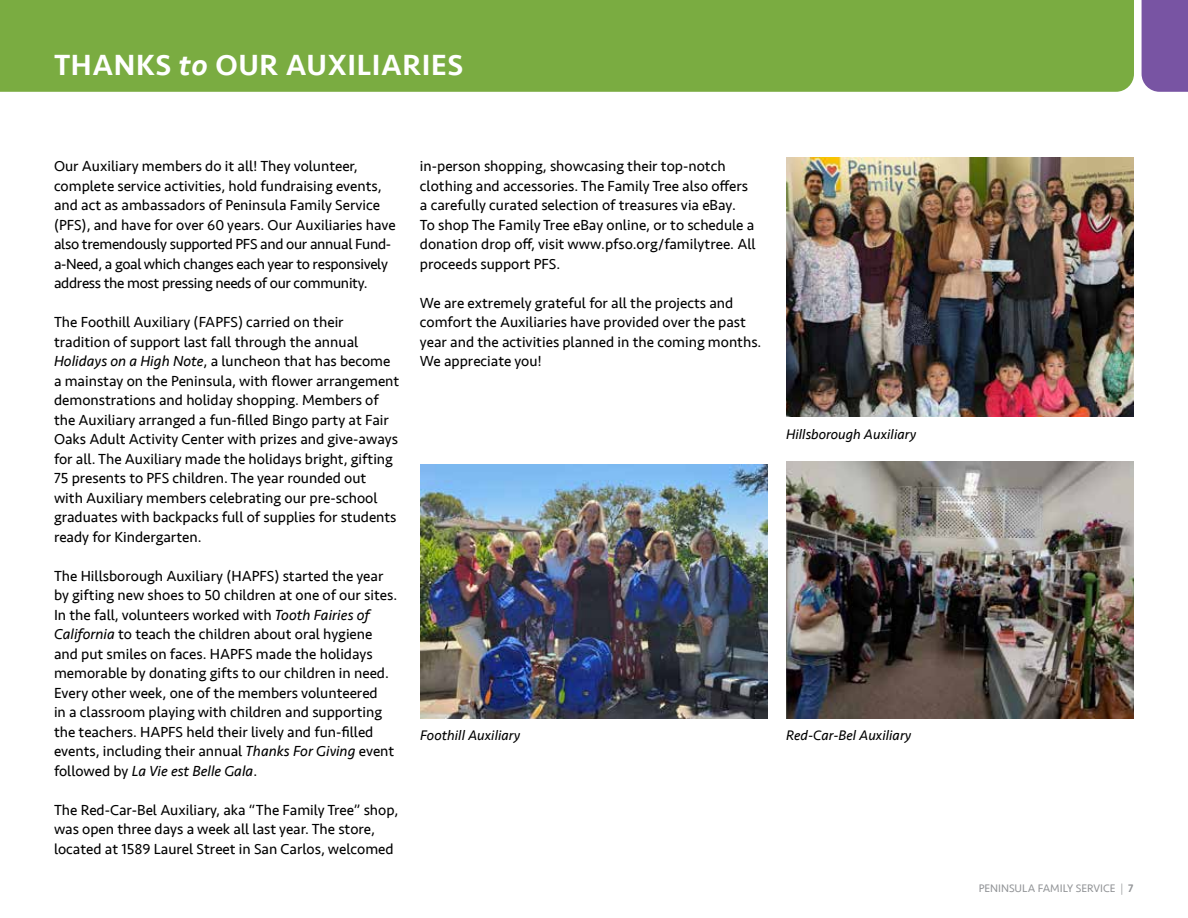
<style>
.page{position:relative;width:1188px;height:918px;background:#fff}
.page>*{position:absolute;margin:0;border:0;box-sizing:border-box;transform-origin:0 0}
.t1{font:500 30px "Seravek";letter-spacing:.02em;color:#fff}
.t2{font:15px/19.5px "Seravek";color:#000}
.t3{font:italic 14.25px "Seravek";color:#000}
.t4{font:11.25px "Seravek";color:#939598}
.s1{font-style:italic}
.s2{font-weight:300}
.s3{font-weight:500}
</style>
<div class="page">
<div style="left:1142px;top:0;width:46px;height:92px;background:#7854a3"></div>
<div style="left:0;top:0;width:1134px;height:92px;background:#7aac41"></div>
<img style="left:786px;top:157px;width:348px;height:260px">
<img style="left:786px;top:462px;width:348px;height:257px">
<img style="left:420px;top:464px;width:348px;height:255px">
<h1 class="t1" style="left:54px;top:47px;width:411px">THANKS <span class="s1">to</span> OUR AUXILIARIES</h1>
<p class="t2" style="left:54px;top:156px;width:343px">Our Auxiliary members do it all! They volunteer, complete service activities, hold fundraising events, and act as ambassadors of Peninsula Family Service (PFS), and have for over 60 years. Our Auxiliaries have also tremendously supported PFS and our annual Fund&shy;a-Need, a goal which changes each year to responsively address the most pressing needs of our community.</p>
<p class="t2" style="left:54px;top:312px;width:347px">The Foothill Auxiliary (FAPFS) carried on their tradition of support last fall through the annual <span class="s1">Holidays on a High Note</span>, a luncheon that has become a mainstay on the Peninsula, with flower arrangement demonstrations and holiday shopping. Members of the Auxiliary arranged a fun-filled Bingo party at Fair Oaks Adult Activity Center with prizes and give-aways for all. The Auxiliary made the holidays bright, gifting 75 presents to PFS children. The year rounded out<br>with Auxiliary members celebrating our pre-school graduates with backpacks full of supplies for students ready for Kindergarten.</p>
<p class="t2" style="left:54px;top:566px;width:345px">The Hillsborough Auxiliary (HAPFS) started the year by gifting new shoes to 50 children at one of our sites.<br>In the fall, volunteers worked with <span class="s1">Tooth Fairies of California</span> to teach the children about oral hygiene and put smiles on faces. HAPFS made the holidays memorable by donating gifts to our children in need.<br>Every other week, one of the members volunteered<br>in a classroom playing with children and supporting the teachers. HAPFS held their lively and fun-filled events, including their annual <span class="s1">Thanks For Giving</span> event followed by <span class="s1">La Vie est Belle Gala</span>.</p>
<p class="t2" style="left:54px;top:800px;width:346px">The Red-Car-Bel Auxiliary, aka “The Family Tree” shop, was open three days a week all last year. The store, located at 1589 Laurel Street in San Carlos, welcomed</p>
<p class="t2" style="left:420px;top:156px;width:337px">in-person shopping, showcasing their top-notch clothing and accessories. The Family Tree also offers a carefully curated selection of treasures via eBay.<br>To shop The Family Tree eBay online, or to schedule a donation drop off, visit www.pfso.org/familytree. All proceeds support PFS.</p>
<p class="t2" style="left:420px;top:293px;width:343px">We are extremely grateful for all the projects and comfort the Auxiliaries have provided over the past year and the activities planned in the coming months.<br>We appreciate you!</p>
<p class="t3" style="left:786px;top:423px;width:132px">Hillsborough Auxiliary</p>
<p class="t3" style="left:420px;top:724px;width:102px">Foothill Auxiliary</p>
<p class="t3" style="left:786px;top:724px;width:127px">Red-Car-Bel Auxiliary</p>
<p class="t4" style="left:979px;top:879px;width:156px">PENINSULA FAMILY SERVICE <span class="s2">|</span> <span class="s3">7</span></p>
</div>
